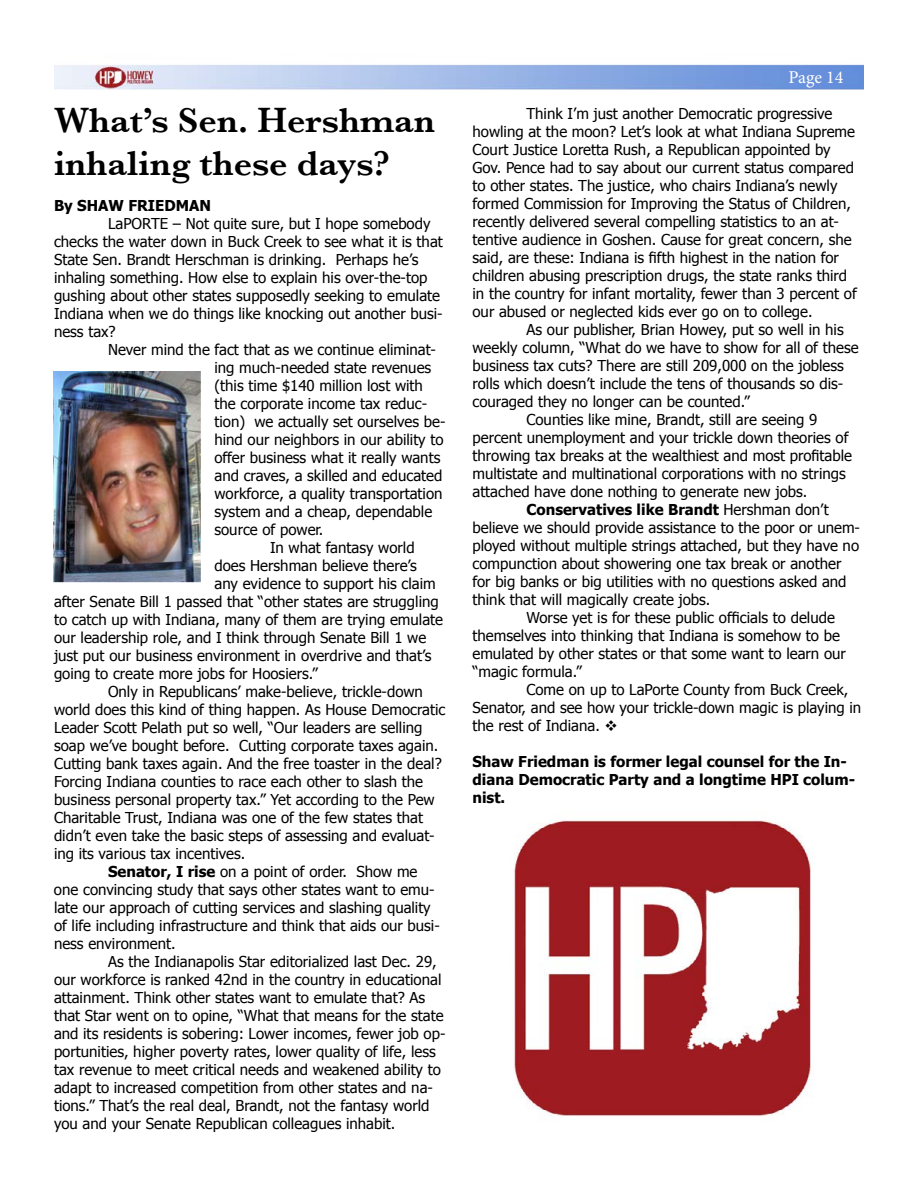
<style>
.page{position:relative;width:918px;height:1188px;background:#fff}
.page>*{position:absolute;margin:0;border:0;box-sizing:border-box;transform-origin:0 0}
.t1{font:600 36px/43.2px "Baskerville";color:#000}
.t2{font:18px "Minion Pro";letter-spacing:-.005em;color:#fff}
.t3{font:15px/18px "Tahoma";color:#000}
.t4{font:700 15px/18px "Tahoma";color:#000}
.s1{font-weight:700}
.s2{font-weight:400}
</style>
<div class="page">
<img style="left:54px;top:64px;width:810px;height:26px">
<img style="left:54px;top:372px;width:147px;height:210px">
<img style="left:514px;top:820px;width:297px;height:296px">
<h1 class="t1" style="left:54px;top:99px;width:383px">What’s Sen. Hershman inhaling these days?</h1>
<p class="t4" style="left:54px;top:197px;width:159px">By SHAW FRIEDMAN</p>
<p class="t3" style="left:54px;top:215px;width:390px;text-indent:54px">LaPORTE – Not quite sure, but I hope somebody checks the water down in Buck Creek to see what it is that State Sen. Brandt Herschman is drinking. Perhaps he’s inhaling something. How else to explain his over-the-top gushing about other states supposedly seeking to emulate Indiana when we do things like knocking out another busi&shy;ness tax?</p>
<p class="t3" style="left:108px;top:341px;width:329px">Never mind the fact that as we continue eliminat-</p>
<p class="t3" style="left:214px;top:359px;width:218px">ing much-needed state revenues</p>
<p class="t3" style="left:214px;top:377px;width:210px">(this time $140 million lost with</p>
<p class="t3" style="left:214px;top:395px;width:214px">the corporate income tax reduc-</p>
<p class="t3" style="left:214px;top:413px;width:232px">tion) we actually set ourselves be-</p>
<p class="t3" style="left:214px;top:431px;width:231px">hind our neighbors in our ability to</p>
<p class="t3" style="left:214px;top:449px;width:227px">offer business what it really wants</p>
<p class="t3" style="left:214px;top:467px;width:229px">and craves, a skilled and educated</p>
<p class="t3" style="left:214px;top:485px;width:230px">workforce, a quality transportation</p>
<p class="t3" style="left:214px;top:503px;width:219px">system and a cheap, dependable</p>
<p class="t3" style="left:214px;top:521px;width:111px">source of power.</p>
<p class="t3" style="left:270px;top:539px;width:146px">In what fantasy world</p>
<p class="t3" style="left:214px;top:557px;width:204px">does Hershman believe there’s</p>
<p class="t3" style="left:214px;top:575px;width:223px">any evidence to support his claim</p>
<p class="t3" style="left:54px;top:593px;width:386px">after Senate Bill 1 passed that “other states are struggling</p>
<p class="t3" style="left:54px;top:611px;width:391px">to catch up with Indiana, many of them are trying emulate</p>
<p class="t3" style="left:54px;top:629px;width:374px">our leadership role, and I think through Senate Bill 1 we</p>
<p class="t3" style="left:54px;top:647px;width:379px">just put our business environment in overdrive and that’s</p>
<p class="t3" style="left:54px;top:665px;width:265px">going to create more jobs for Hoosiers.”</p>
<p class="t3" style="left:108px;top:683px;width:317px">Only in Republicans’ make-believe, trickle-down</p>
<p class="t3" style="left:54px;top:701px;width:393px">world does this kind of thing happen. As House Democratic</p>
<p class="t3" style="left:54px;top:719px;width:370px">Leader Scott Pelath put so well, “Our leaders are selling</p>
<p class="t3" style="left:54px;top:737px;width:386px">soap we’ve bought before. Cutting corporate taxes again.</p>
<p class="t3" style="left:54px;top:755px;width:389px">Cutting bank taxes again. And the free toaster in the deal?</p>
<p class="t3" style="left:54px;top:773px;width:371px">Forcing Indiana counties to race each other to slash the</p>
<p class="t3" style="left:54px;top:791px;width:382px">business personal property tax.” Yet according to the Pew</p>
<p class="t3" style="left:54px;top:809px;width:371px">Charitable Trust, Indiana was one of the few states that</p>
<p class="t3" style="left:54px;top:827px;width:382px">didn’t even take the basic steps of assessing and evaluat-</p>
<p class="t3" style="left:54px;top:845px;width:193px">ing its various tax incentives.</p>
<p class="t3" style="left:108px;top:863px;width:311px"><span class="s1">Senator, I rise</span> on a point of order. Show me</p>
<p class="t3" style="left:54px;top:881px;width:382px">one convincing study that says other states want to emu-</p>
<p class="t3" style="left:54px;top:899px;width:378px">late our approach of cutting services and slashing quality</p>
<p class="t3" style="left:54px;top:917px;width:387px">of life including infrastructure and think that aids our busi-</p>
<p class="t3" style="left:54px;top:935px;width:123px">ness environment.</p>
<p class="t3" style="left:108px;top:953px;width:330px">As the Indianapolis Star editorialized last Dec. 29,</p>
<p class="t3" style="left:54px;top:971px;width:389px">our workforce is ranked 42nd in the country in educational</p>
<p class="t3" style="left:54px;top:989px;width:373px">attainment. Think other states want to emulate that? As</p>
<p class="t3" style="left:54px;top:1007px;width:391px">that Star went on to opine, “What that means for the state</p>
<p class="t3" style="left:54px;top:1025px;width:393px">and its residents is sobering: Lower incomes, fewer job op-</p>
<p class="t3" style="left:54px;top:1043px;width:383px">portunities, higher poverty rates, lower quality of life, less</p>
<p class="t3" style="left:54px;top:1061px;width:388px">tax revenue to meet critical needs and weakened ability to</p>
<p class="t3" style="left:54px;top:1079px;width:380px">adapt to increased competition from other states and na-</p>
<p class="t3" style="left:54px;top:1097px;width:377px">tions.” That’s the real deal, Brandt, not the fantasy world</p>
<p class="t3" style="left:54px;top:1115px;width:343px">you and your Senate Republican colleagues inhabit.</p>
<p class="t2" style="left:789px;top:65px;width:56px">Page 14</p>
<p class="t3" style="left:472px;top:105px;width:386px;text-indent:54px">Think I’m just another Democratic progressive howling at the moon? Let’s look at what Indiana Supreme Court Justice Loretta Rush, a Republican appointed by Gov. Pence had to say about our current status compared to other states. The justice, who chairs Indiana’s newly formed Commission for Improving the Status of Children, recently delivered several compelling statistics to an at&shy;tentive audience in Goshen. Cause for great concern, she said, are these: Indiana is fifth highest in the nation for children abusing prescription drugs, the state ranks third in the country for infant mortality, fewer than 3 percent of our abused or neglected kids ever go on to college.</p>
<p class="t3" style="left:526px;top:321px;width:319px">As our publisher, Brian Howey, put so well in his</p>
<p class="t3" style="left:472px;top:339px;width:388px">weekly column, “What do we have to show for all of these</p>
<p class="t3" style="left:472px;top:357px;width:373px">business tax cuts? There are still 209,000 on the jobless</p>
<p class="t3" style="left:472px;top:375px;width:372px">rolls which doesn’t include the tens of thousands so dis-</p>
<p class="t3" style="left:472px;top:393px;width:279px">couraged they no longer can be counted.”</p>
<p class="t3" style="left:526px;top:411px;width:292px">Counties like mine, Brandt, still are seeing 9</p>
<p class="t3" style="left:472px;top:429px;width:377px">percent unemployment and your trickle down theories of</p>
<p class="t3" style="left:472px;top:447px;width:381px">throwing tax breaks at the wealthiest and most profitable</p>
<p class="t3" style="left:472px;top:465px;width:375px">multistate and multinational corporations with no strings</p>
<p class="t3" style="left:472px;top:483px;width:336px">attached have done nothing to generate new jobs.</p>
<p class="t4" style="left:526px;top:501px;width:304px">Conservatives like Brandt <span class="s2">Hershman don’t</span></p>
<p class="t3" style="left:472px;top:519px;width:389px">believe we should provide assistance to the poor or unem-</p>
<p class="t3" style="left:472px;top:537px;width:388px">ployed without multiple strings attached, but they have no</p>
<p class="t3" style="left:472px;top:555px;width:370px">compunction about showering one tax break or another</p>
<p class="t3" style="left:472px;top:573px;width:376px">for big banks or big utilities with no questions asked and</p>
<p class="t3" style="left:472px;top:591px;width:240px">think that will magically create jobs.</p>
<p class="t3" style="left:526px;top:609px;width:310px">Worse yet is for these public officials to delude</p>
<p class="t3" style="left:472px;top:627px;width:369px">themselves into thinking that Indiana is somehow to be</p>
<p class="t3" style="left:472px;top:645px;width:375px">emulated by other states or that some want to learn our</p>
<p class="t3" style="left:472px;top:663px;width:111px">“magic formula.”</p>
<p class="t3" style="left:526px;top:681px;width:324px">Come on up to LaPorte County from Buck Creek,</p>
<p class="t3" style="left:472px;top:699px;width:390px">Senator, and see how your trickle-down magic is playing in</p>
<p class="t3" style="left:472px;top:717px;width:147px">the rest of Indiana. ❖</p>
<p class="t4" style="left:472px;top:753px;width:384px">Shaw Friedman is former legal counsel for the In&shy;diana Democratic Party and a longtime HPI colum&shy;nist.</p>
</div>
